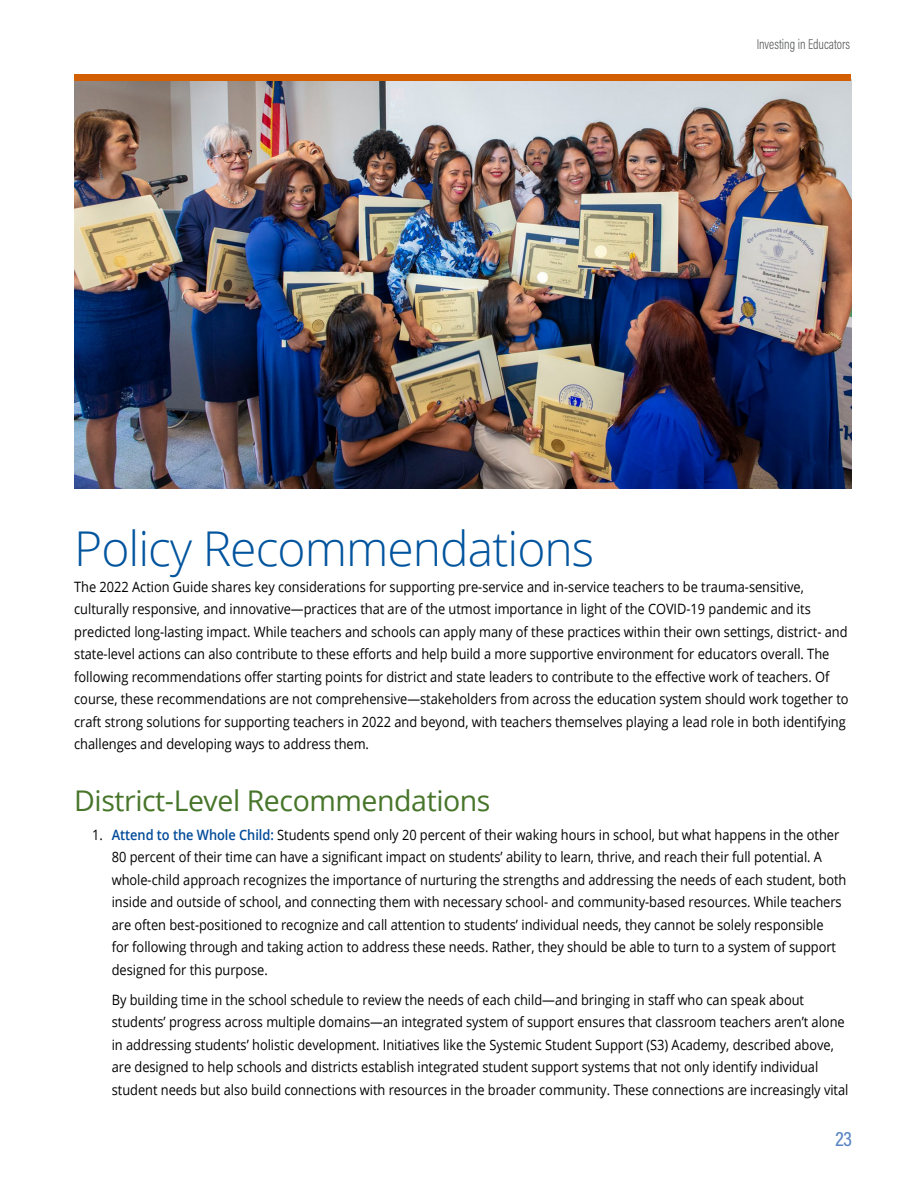
<style>
.page{position:relative;width:918px;height:1188px;background:#fff}
.page>*{position:absolute;margin:0;border:0;box-sizing:border-box;transform-origin:0 0}
.t1{font:300 48px "Open Sans";letter-spacing:-.02em;color:#00549e}
.t2{font:28.5px "Open Sans";letter-spacing:-.015em;color:#47752a}
.t3{font:500 21px "Acumin Pro Cond";color:#5a85c4}
.t4{font:14.25px/22.5px "Open Sans";color:#000;scale:.9 1}
.t5{font:300 14.25px "Acumin Pro Cond";color:#58595b;scale:.9 1}
.s1{font-weight:600;color:#004a98}
</style>
<div class="page">
<img style="left:74px;top:80px;width:777px;height:408px">
<div style="left:74px;top:74px;width:776px;height:6px;background:#d45f00"></div>
<p class="t5" style="left:757px;top:35px;width:105px">Investing in Educators</p>
<h1 class="t1" style="left:74px;top:516px;width:522px">Policy Recommendations</h1>
<p class="t4" style="left:74px;top:575px;width:862px">The 2022 Action Guide shares key considerations for supporting pre-service and in-service teachers to be trauma-sensitive, culturally responsive, and innovative—practices that are of the utmost importance in light of the COVID-19 pandemic and its predicted long-lasting impact. While teachers and schools can apply many of these practices within their own settings, district- and state-level actions can also contribute to these efforts and help build a more supportive environment for educators overall. The following recommendations offer starting points for district and state leaders to contribute to the effective work of teachers. Of course, these recommendations are not comprehensive—stakeholders from across the education system should work together to craft strong solutions for supporting teachers in 2022 and beyond, with teachers themselves playing a lead role in both identifying challenges and developing ways to address them.</p>
<h2 class="t2" style="left:74px;top:781px;width:418px">District-Level Recommendations</h2>
<p class="t4" style="left:112px;top:823px;width:818px;text-indent:-19px">1. <span class="s1">Attend to the Whole Child:</span> Students spend only 20 percent of their waking hours in school, but what happens in the other 80 percent of their time can have a significant impact on students’ ability to learn, thrive, and reach their full potential. A whole-child approach recognizes the importance of nurturing the strengths and addressing the needs of each student, both inside and outside of school, and connecting them with necessary school- and community-based resources. While teachers are often best-positioned to recognize and call attention to students’ individual needs, they cannot be solely responsible<br>for following through and taking action to address these needs. Rather, they should be able to turn to a system of support designed for this purpose.</p>
<p class="t4" style="left:112px;top:988px;width:820px">By building time in the school schedule to review the needs of each child—and bringing in staff who can speak about students’ progress across multiple domains—an integrated system of support ensures that classroom teachers aren’t alone in addressing students’ holistic development. Initiatives like the Systemic Student Support (S3) Academy, described above, are designed to help schools and districts establish integrated student support systems that not only identify individual student needs but also build connections with resources in the broader community. These connections are increasingly vital</p>
<h3 class="t3" style="left:835px;top:1126px;width:18px">23</h3>
</div>
